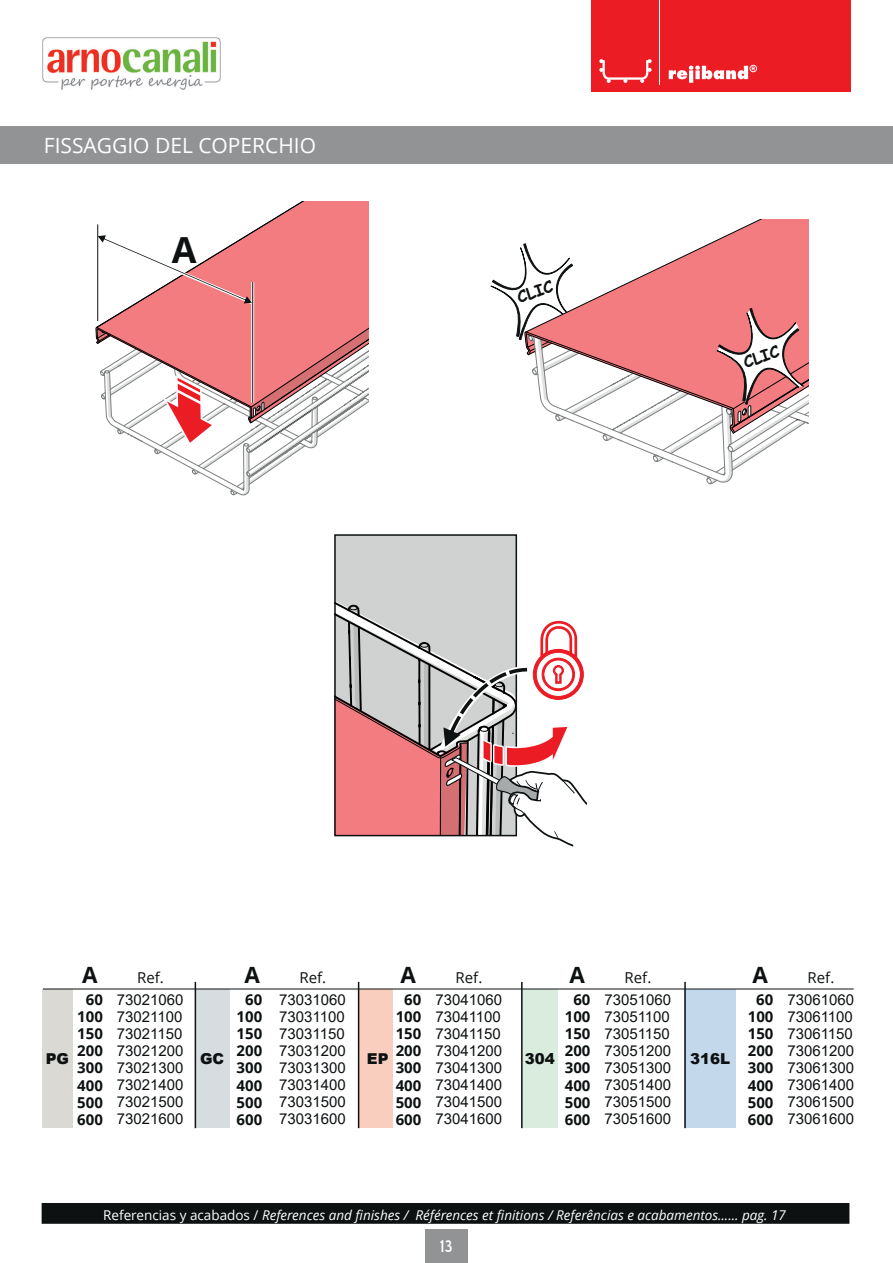
<style>
.page{position:relative;width:893px;height:1263px;background:#fff}
.page>*{position:absolute;margin:0;border:0;box-sizing:border-box;transform-origin:0 0}
.t1{font:700 36px "Open Sans";color:#0d1112}
.t2{font:700 22.35px "Open Sans";color:#0d1112}
.t3{font:21px "Open Sans";color:#fff}
.t4{font:21px "Blue Highway";color:#fff}
.t5{font:700 15.9px "Comic Sans MS";color:#0d1112}
.t6{font:15px/17.1px "Arial";color:#0d1112;text-align:justify}
.t7{font:700 15px/17.1px "Open Sans";color:#0d1112;text-align:center}
.t8{font:15px "Open Sans";color:#0d1112}
.t9{font:900 15px "Arial";color:#0d1112}
.t10{font:italic 13.5px "Open Sans";color:#fff}
.s1{font-style:normal}
</style>
<div class="page">
<div style="left:684px;top:989px;width:52px;height:139px;background:#c3d8ea"></div>
<div style="left:522px;top:989px;width:36px;height:139px;background:#d9ecde"></div>
<div style="left:359px;top:989px;width:33px;height:139px;background:#facebf"></div>
<div style="left:196px;top:989px;width:34px;height:139px;background:#d7dce0"></div>
<div style="left:42px;top:989px;width:31px;height:139px;background:#dad9d4"></div>
<div style="left:0;top:126px;width:892px;height:37px;background:#919394"></div>
<svg style="left:490px;top:220px;width:319px;height:265px"></svg>
<div style="left:425px;top:1229px;width:43px;height:33px;background:#919394"></div>
<div style="left:42px;top:1204px;width:807px;height:19px;background:#0d1112"></div>
<div style="left:42px;top:1203px;width:807px;height:20px;border:1px solid #0d1112"></div>
<svg style="left:95px;top:202px;width:273px;height:294px"></svg>
<svg style="left:335px;top:535px;width:253px;height:312px"></svg>
<hr style="left:43px;top:989px;width:811px;height:1px;background:#0d1112">
<hr style="left:195px;top:982px;width:1px;height:146px;background:#0d1112">
<hr style="left:684px;top:982px;width:2px;height:146px;background:#0d1112">
<hr style="left:358px;top:982px;width:1px;height:146px;background:#0d1112">
<hr style="left:521px;top:982px;width:1px;height:146px;background:#0d1112">
<div style="left:591px;top:0;width:260px;height:92px;background:#ec1c25"></div>
<svg style="left:599px;top:59px;width:53px;height:24px"></svg>
<svg style="left:669px;top:65px;width:88px;height:18px"></svg>
<hr style="left:659px;top:0;width:1px;height:85px;background:#fff">
<img style="left:42px;top:37px;width:179px;height:53px">
<h3 class="t3" style="left:44px;top:131px;width:274px">FISSAGGIO DEL COPERCHIO</h3>
<h1 class="t1" style="left:172px;top:224px;width:26px">A</h1>
<p class="t5" style="left:514px;top:287px;width:38px;rotate:-19deg">CLIC</p>
<p class="t5" style="left:740px;top:351px;width:38px;rotate:-19deg">CLIC</p>
<p class="t9" style="left:46px;top:1047px;width:25px">PG</p>
<h2 class="t2" style="left:82px;top:959px;width:17px">A</h2>
<p class="t8" style="left:137px;top:967px;width:28px">Ref.</p>
<p class="t7" style="left:77px;top:991px;width:27px">60<br>100<br>150<br>200<br>300<br>400<br>500<br>600</p>
<p class="t6" style="left:117px;top:991px;width:68px">73021060<br>73021100<br>73021150<br>73021200<br>73021300<br>73021400<br>73021500<br>73021600</p>
<p class="t9" style="left:200px;top:1047px;width:26px">GC</p>
<h2 class="t2" style="left:244px;top:959px;width:17px">A</h2>
<p class="t8" style="left:299px;top:967px;width:28px">Ref.</p>
<p class="t7" style="left:237px;top:991px;width:27px">60<br>100<br>150<br>200<br>300<br>400<br>500<br>600</p>
<p class="t6" style="left:279px;top:991px;width:68px">73031060<br>73031100<br>73031150<br>73031200<br>73031300<br>73031400<br>73031500<br>73031600</p>
<p class="t9" style="left:367px;top:1047px;width:23px">EP</p>
<h2 class="t2" style="left:401px;top:959px;width:17px">A</h2>
<p class="t8" style="left:456px;top:967px;width:28px">Ref.</p>
<p class="t7" style="left:396px;top:991px;width:27px">60<br>100<br>150<br>200<br>300<br>400<br>500<br>600</p>
<p class="t6" style="left:435px;top:991px;width:68px">73041060<br>73041100<br>73041150<br>73041200<br>73041300<br>73041400<br>73041500<br>73041600</p>
<p class="t9" style="left:525px;top:1047px;width:31px">304</p>
<h2 class="t2" style="left:570px;top:959px;width:17px">A</h2>
<p class="t8" style="left:624px;top:967px;width:28px">Ref.</p>
<p class="t7" style="left:565px;top:991px;width:27px">60<br>100<br>150<br>200<br>300<br>400<br>500<br>600</p>
<p class="t6" style="left:604px;top:991px;width:68px">73051060<br>73051100<br>73051150<br>73051200<br>73051300<br>73051400<br>73051500<br>73051600</p>
<p class="t9" style="left:690px;top:1047px;width:41px">316L</p>
<h2 class="t2" style="left:752px;top:959px;width:17px">A</h2>
<p class="t8" style="left:807px;top:967px;width:28px">Ref.</p>
<p class="t7" style="left:748px;top:991px;width:27px">60<br>100<br>150<br>200<br>300<br>400<br>500<br>600</p>
<p class="t6" style="left:787px;top:991px;width:68px">73061060<br>73061100<br>73061150<br>73061200<br>73061300<br>73061400<br>73061500<br>73061600</p>
<p class="t10" style="left:103px;top:1206px;width:684px"><span class="s1">Referencias y acabados /</span> References and finishes / Références et finitions / Referências e acabamentos...... pag. 17</p>
<h3 class="t4" style="left:440px;top:1237px;width:14px">13</h3>
</div>
